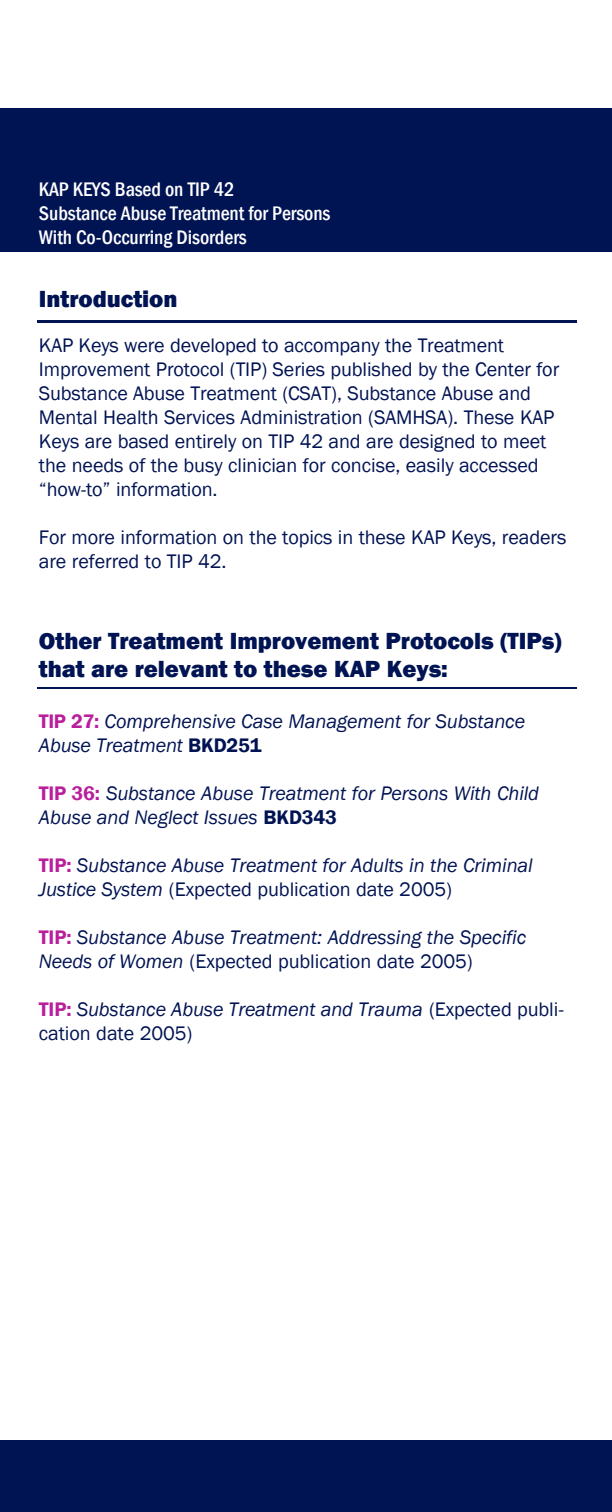
<style>
.page{position:relative;width:612px;height:1512px;background:#fff}
.page>*{position:absolute;margin:0;border:0;box-sizing:border-box;transform-origin:0 0}
.t1{font:800 24px/27.8px "Franklin Gothic";color:#001353}
.t2{font:italic 20.2px/24px "Franklin Gothic";letter-spacing:-.005em;color:#001353}
.t3{font:20.2px/24px "Franklin Gothic";letter-spacing:-.005em;color:#001353}
.t4{font:20.2px/24px "Franklin Gothic Medium Cond";color:#fff}
.s1{font-family:"Franklin Gothic Demi";font-style:normal;color:#b91f9c}
.s2{font-family:"Franklin Gothic Demi";font-style:normal}
.s3{font-style:normal}
</style>
<div class="page">
<div style="left:0;top:1440px;width:612px;height:72px;background:#001353"></div>
<hr style="left:37px;top:320px;width:539px;height:3px;background:#001353">
<hr style="left:37px;top:687px;width:539px;height:2px;background:#001353">
<div style="left:0;top:108px;width:611px;height:144px;background:#001353"></div>
<p class="t4" style="left:39px;top:177px;width:293px">KAP KEYS Based on TIP 42<br>Substance Abuse Treatment for Persons<br>With Co-Occurring Disorders</p>
<h1 class="t1" style="left:39px;top:285px;width:140px">Introduction</h1>
<p class="t3" style="left:39px;top:333px;width:522px">KAP Keys were developed to accompany the Treatment Improvement Protocol (TIP) Series published by the Center for Substance Abuse Treatment (CSAT), Substance Abuse and Mental Health Services Administration (SAMHSA). These KAP Keys are based entirely on TIP 42 and are designed to meet the needs of the busy clinician for concise, easily accessed “how-to” information.</p>
<p class="t3" style="left:39px;top:525px;width:529px">For more information on the topics in these KAP Keys, readers are referred to TIP 42.</p>
<h2 class="t1" style="left:39px;top:627px;width:524px">Other Treatment Improvement Protocols (TIPs) that are relevant to these KAP Keys:</h2>
<p class="t2" style="left:39px;top:709px;width:488px"><span class="s1">TIP 27:</span> Comprehensive Case Management for Substance<br>Abuse Treatment <span class="s2">BKD251</span></p>
<p class="t2" style="left:39px;top:781px;width:502px"><span class="s1">TIP 36:</span> Substance Abuse Treatment for Persons With Child<br>Abuse and Neglect Issues <span class="s2">BKD343</span></p>
<p class="t2" style="left:39px;top:853px;width:496px"><span class="s1">TIP:</span> Substance Abuse Treatment for Adults in the Criminal<br>Justice System <span class="s3">(Expected publication date 2005)</span></p>
<p class="t2" style="left:39px;top:925px;width:489px"><span class="s1">TIP:</span> Substance Abuse Treatment: Addressing the Specific<br>Needs of Women <span class="s3">(Expected publication date 2005)</span></p>
<p class="t2" style="left:39px;top:997px;width:526px"><span class="s1">TIP:</span> Substance Abuse Treatment and Trauma <span class="s3">(Expected publi&shy;cation date 2005)</span></p>
</div>
